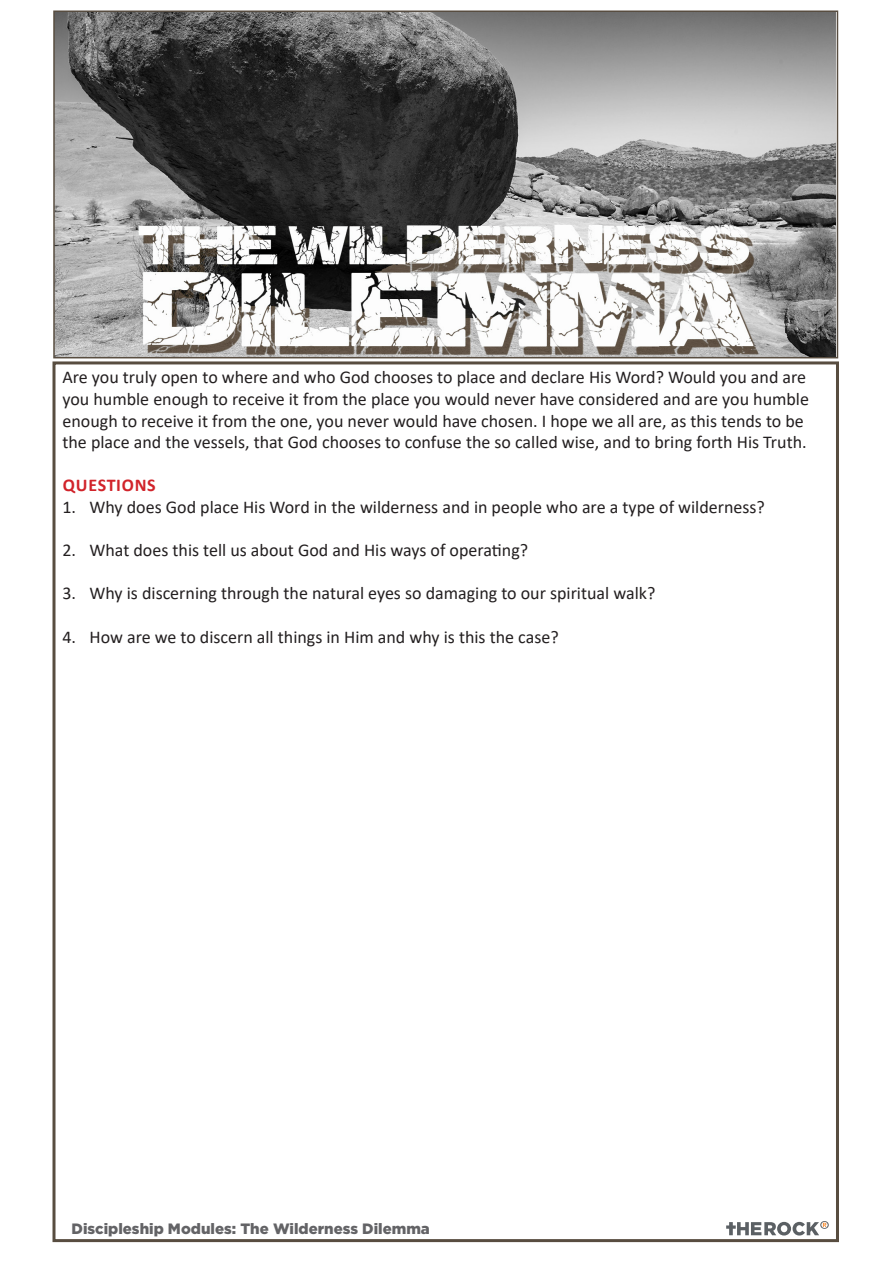
<style>
.page{position:relative;width:893px;height:1263px;background:#fff}
.page>*{position:absolute;margin:0;border:0;box-sizing:border-box;transform-origin:0 0}
.Standard_text{font:18px/21.6px "Calibri";color:#231f20}
.Standard_text-2{font:700 18px "Calibri";letter-spacing:.04em;color:#d1232a}
.t1{font:900 15px "Gotham";color:#636366}
</style>
<div class="page">
<img style="left:56px;top:14px;width:779px;height:341px">
<div style="left:53px;top:11px;width:785px;height:347px;border:2px solid #584d40"></div>
<svg style="left:726px;top:1221px;width:103px;height:14px"></svg>
<p class="Standard_text" style="left:63px;top:366px;width:748px">Are you truly open to where and who God chooses to place and declare His Word? Would you and are you humble enough to receive it from the place you would never have considered and are you humble enough to receive it from the one, you never would have chosen. I hope we all are, as this tends to be the place and the vessels, that God chooses to confuse the so called wise, and to bring forth His Truth.</p>
<p class="Standard_text-2" style="left:63px;top:473px;width:94px">QUESTIONS</p>
<p class="Standard_text" style="left:63px;top:496px;width:704px">1. Why does God place His Word in the wilderness and in people who are a type of wilderness?</p>
<p class="Standard_text" style="left:63px;top:539px;width:467px">2. What does this tell us about God and His ways of operating?</p>
<p class="Standard_text" style="left:63px;top:582px;width:594px">3. Why is discerning through the natural eyes so damaging to our spiritual walk?</p>
<p class="Standard_text" style="left:63px;top:625px;width:498px">4. How are we to discern all things in Him and why is this the case?</p>
<p class="t1" style="left:72px;top:1220px;width:360px">Discipleship Modules: The Wilderness Dilemma</p>
</div>
